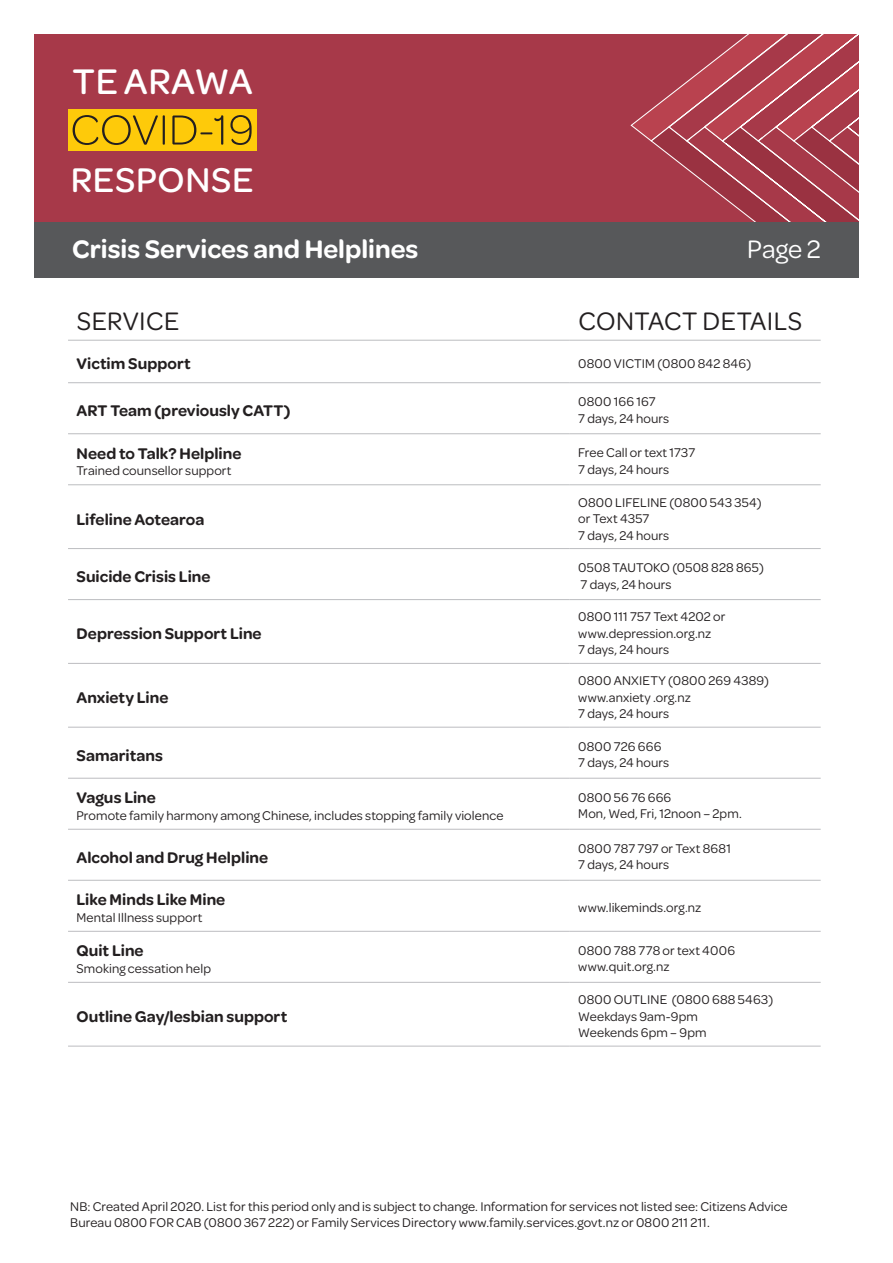
<style>
.page{position:relative;width:893px;height:1263px;background:#fff}
.page>*{position:absolute;margin:0;border:0;box-sizing:border-box;transform-origin:0 0}
.t1{font:500 37.95px "Omnes";letter-spacing:.015em;color:#fff}
.t2{font:500 36.6px "Omnes";letter-spacing:.02em;color:#fff}
.t3{font:600 27px "Omnes";color:#fff}
.t4{font:27px "Omnes";letter-spacing:.015em;color:#231f20}
.t5{font:27px "Omnes";color:#fff}
.t6{font:600 16.5px "Omnes";letter-spacing:.005em;color:#231f20}
.t7{font:13.5px/16.5px "Omnes";letter-spacing:.01em;color:#231f20}
</style>
<div class="page">
<div style="left:34px;top:34px;width:825px;height:188px;background:#a73949"></div>
<svg style="left:630px;top:34px;width:229px;height:188px"></svg>
<div style="left:68px;top:109px;width:188px;height:42px;background:#feca0a"></div>
<svg style="left:73px;top:115px;width:179px;height:30px"></svg>
<div style="left:34px;top:222px;width:825px;height:55px;background:#57585a"></div>
<hr style="left:68px;top:340px;width:502px;height:1px;background:#bcbdc0">
<hr style="left:570px;top:340px;width:251px;height:1px;background:#bcbdc0">
<hr style="left:68px;top:382px;width:502px;height:1px;background:#bcbdc0">
<hr style="left:570px;top:382px;width:251px;height:1px;background:#bcbdc0">
<hr style="left:68px;top:433px;width:502px;height:1px;background:#bcbdc0">
<hr style="left:570px;top:433px;width:251px;height:1px;background:#bcbdc0">
<hr style="left:68px;top:484px;width:502px;height:1px;background:#bcbdc0">
<hr style="left:570px;top:484px;width:251px;height:1px;background:#bcbdc0">
<hr style="left:68px;top:548px;width:502px;height:1px;background:#bcbdc0">
<hr style="left:570px;top:548px;width:251px;height:1px;background:#bcbdc0">
<hr style="left:68px;top:599px;width:502px;height:1px;background:#bcbdc0">
<hr style="left:570px;top:599px;width:251px;height:1px;background:#bcbdc0">
<hr style="left:68px;top:663px;width:502px;height:1px;background:#bcbdc0">
<hr style="left:570px;top:663px;width:251px;height:1px;background:#bcbdc0">
<hr style="left:68px;top:727px;width:502px;height:1px;background:#bcbdc0">
<hr style="left:570px;top:727px;width:251px;height:1px;background:#bcbdc0">
<hr style="left:68px;top:778px;width:502px;height:1px;background:#bcbdc0">
<hr style="left:570px;top:778px;width:251px;height:1px;background:#bcbdc0">
<hr style="left:68px;top:829px;width:502px;height:1px;background:#bcbdc0">
<hr style="left:570px;top:829px;width:251px;height:1px;background:#bcbdc0">
<hr style="left:68px;top:880px;width:502px;height:1px;background:#bcbdc0">
<hr style="left:570px;top:880px;width:251px;height:1px;background:#bcbdc0">
<hr style="left:68px;top:931px;width:502px;height:1px;background:#bcbdc0">
<hr style="left:570px;top:931px;width:251px;height:1px;background:#bcbdc0">
<hr style="left:68px;top:982px;width:502px;height:1px;background:#bcbdc0">
<hr style="left:570px;top:982px;width:251px;height:1px;background:#bcbdc0">
<hr style="left:68px;top:1046px;width:502px;height:1px;background:#bcbdc0">
<hr style="left:570px;top:1046px;width:251px;height:1px;background:#bcbdc0">
<h1 class="t1" style="left:72px;top:56px;width:182px">TE ARAWA</h1>
<h2 class="t2" style="left:71px;top:155px;width:184px">RESPONSE</h2>
<h3 class="t3" style="left:72px;top:231px;width:348px">Crisis Services and Helplines</h3>
<h3 class="t5" style="left:747px;top:231px;width:75px">Page 2</h3>
<h3 class="t4" style="left:77px;top:303px;width:104px">SERVICE</h3>
<h3 class="t4" style="left:579px;top:303px;width:225px">CONTACT DETAILS</h3>
<p class="t6" style="left:77px;top:352px;width:116px">Victim Support</p>
<p class="t7" style="left:578px;top:354px;width:174px">0800 VICTIM (0800 842 846)</p>
<p class="t6" style="left:77px;top:399px;width:215px">ART Team (previously CATT)</p>
<p class="t7" style="left:578px;top:393px;width:92px">0800 166 167<br>7 days, 24 hours</p>
<p class="t6" style="left:77px;top:442px;width:166px">Need to Talk? Helpline</p>
<p class="t7" style="left:77px;top:462px;width:157px">Trained counsellor support</p>
<p class="t7" style="left:578px;top:444px;width:118px">Free Call or text 1737<br>7 days, 24 hours</p>
<p class="t6" style="left:77px;top:508px;width:129px">Lifeline Aotearoa</p>
<p class="t7" style="left:578px;top:493px;width:185px">O800 LIFELINE (0800 543 354) or Text 4357<br>7 days, 24 hours</p>
<p class="t6" style="left:77px;top:565px;width:136px">Suicide Crisis Line</p>
<p class="t7" style="left:578px;top:559px;width:187px">0508 TAUTOKO (0508 828 865)<br>7 days, 24 hours</p>
<p class="t6" style="left:77px;top:622px;width:187px">Depression Support Line</p>
<p class="t7" style="left:578px;top:608px;width:149px">0800 111 757 Text 4202 or www.depression.org.nz<br>7 days, 24 hours</p>
<p class="t6" style="left:77px;top:686px;width:93px">Anxiety Line</p>
<p class="t7" style="left:578px;top:672px;width:192px">0800 ANXIETY (0800 269 4389) www.anxiety .org.nz<br>7 days, 24 hours</p>
<p class="t6" style="left:77px;top:743px;width:88px">Samaritans</p>
<p class="t7" style="left:578px;top:737px;width:92px">0800 726 666<br>7 days, 24 hours</p>
<p class="t6" style="left:77px;top:786px;width:81px">Vagus Line</p>
<p class="t7" style="left:77px;top:806px;width:428px">Promote family harmony among Chinese, includes stopping family violence</p>
<p class="t7" style="left:578px;top:788px;width:165px">0800 56 76 666<br>Mon, Wed, Fri, 12noon – 2pm.</p>
<p class="t6" style="left:77px;top:846px;width:193px">Alcohol and Drug Helpline</p>
<p class="t7" style="left:578px;top:839px;width:154px">0800 787 797 or Text 8681<br>7 days, 24 hours</p>
<p class="t6" style="left:77px;top:888px;width:150px">Like Minds Like Mine</p>
<p class="t7" style="left:77px;top:908px;width:127px">Mental Illness support</p>
<p class="t7" style="left:578px;top:899px;width:125px">www.likeminds.org.nz</p>
<p class="t6" style="left:77px;top:939px;width:69px">Quit Line</p>
<p class="t7" style="left:77px;top:959px;width:136px">Smoking cessation help</p>
<p class="t6" style="left:77px;top:1005px;width:212px">Outline Gay/lesbian support</p>
<p class="t7" style="left:578px;top:941px;width:158px">0800 788 778 or text 4006 www.quit.org.nz</p>
<p class="t7" style="left:578px;top:991px;width:196px">0800 OUTLINE (0800 688 5463)<br>Weekdays 9am-9pm<br>Weekends 6pm – 9pm</p>
<p class="t7" style="left:70px;top:1197px;width:719px">NB: Created April 2020. List for this period only and is subject to change. Information for services not listed see: Citizens Advice<br>Bureau 0800 FOR CAB (0800 367 222) or Family Services Directory www.family.services.govt.nz or 0800 211 211.</p>
</div>
